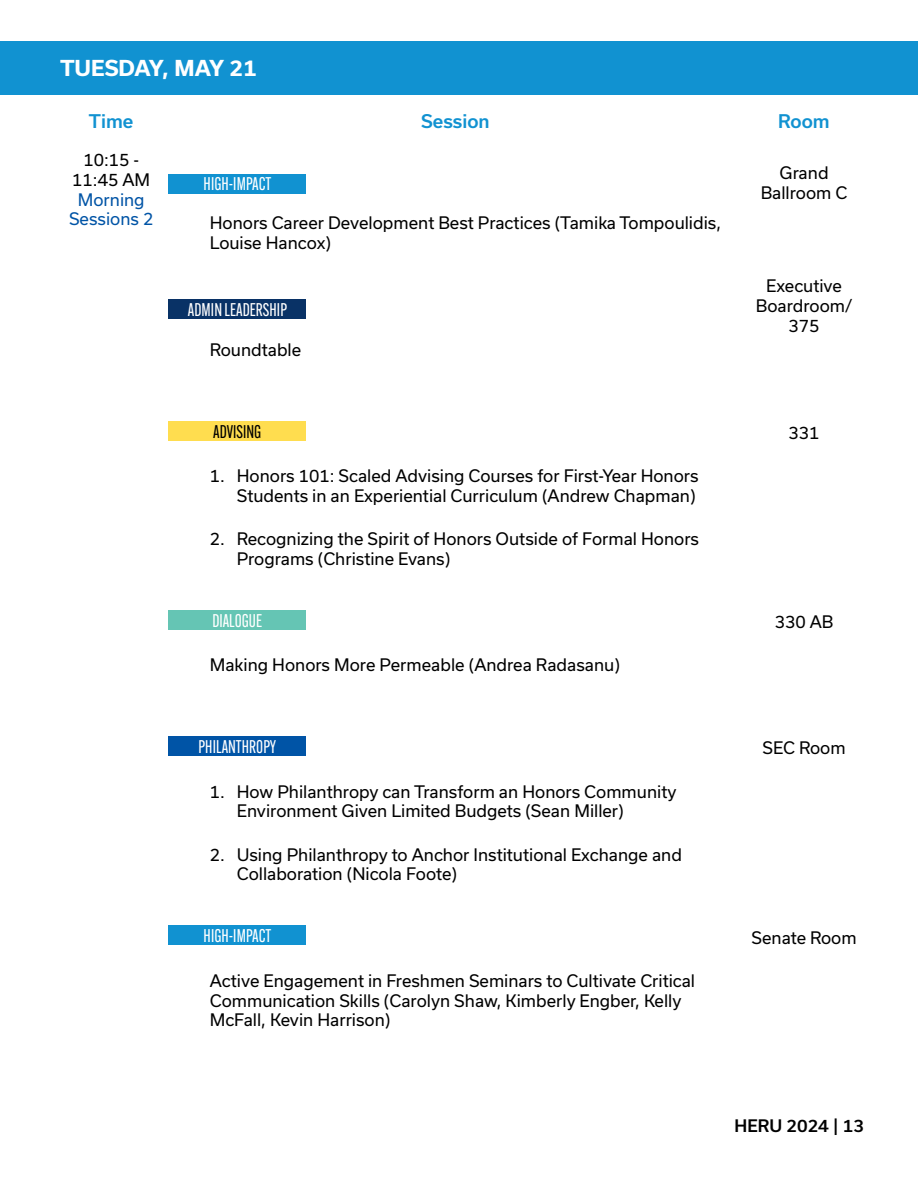
<style>
.page{position:relative;width:918px;height:1188px;background:#fff}
.page>*{position:absolute;margin:0;border:0;box-sizing:border-box;transform-origin:0 0}
.t1{font:700 21px "Usual";color:#fff}
.t2{font:18px "Alternate Gothic Cond ATF";color:#fff}
.t3{font:500 18px "Usual";color:#1192d1}
.t4{font:18px "Alternate Gothic Cond ATF";color:#000}
.t5{font:16.5px/19.8px "Usual";color:#000}
.t6{font:16.5px/19.8px "Usual";color:#0054a6;text-align:center}
.t7{font:500 16.5px "Usual";color:#000}
</style>
<div class="page">
<div style="left:0;top:41px;width:918px;height:53px;background:#1192d1"></div>
<div style="left:168px;top:174px;width:138px;height:19px;background:#1192d1"></div>
<div style="left:168px;top:299px;width:138px;height:20px;background:#093266"></div>
<div style="left:168px;top:421px;width:138px;height:20px;background:#ffdd4f"></div>
<div style="left:168px;top:611px;width:138px;height:19px;background:#65c5b4"></div>
<div style="left:168px;top:736px;width:138px;height:20px;background:#0054a6"></div>
<div style="left:168px;top:925px;width:138px;height:20px;background:#1192d1"></div>
<p class="t1" style="left:60px;top:56px;width:198px">TUESDAY, MAY 21</p>
<p class="t3" style="left:89px;top:110px;width:46px">Time</p>
<p class="t3" style="left:421px;top:110px;width:70px">Session</p>
<p class="t3" style="left:778px;top:110px;width:53px">Room</p>
<p class="t5" style="left:72px;top:150px;width:79px;text-align:center">10:15 -<br>11:45 AM</p>
<p class="t6" style="left:69px;top:189px;width:86px">Morning<br>Sessions 2</p>
<p class="t5" style="left:761px;top:163px;width:88px;text-align:center">Grand<br>Ballroom C</p>
<p class="t2" style="left:204px;top:173px;width:69px">HIGH-IMPACT</p>
<p class="t5" style="left:210px;top:213px;width:513px">Honors Career Development Best Practices (Tamika Tompoulidis,<br>Louise Hancox)</p>
<p class="t2" style="left:188px;top:298px;width:101px">ADMIN LEADERSHIP</p>
<p class="t5" style="left:210px;top:340px;width:93px">Roundtable</p>
<p class="t4" style="left:213px;top:420px;width:50px">ADVISING</p>
<p class="t5" style="left:210px;top:466px;width:490px;text-align:right">1. Honors 101: Scaled Advising Courses for First-Year Honors<br>Students in an Experiential Curriculum (Andrew Chapman)</p>
<p class="t5" style="left:237px;top:529px;width:464px;text-indent:-27px">2. Recognizing the Spirit of Honors Outside of Formal Honors<br>Programs (Christine Evans)</p>
<p class="t2" style="left:212px;top:610px;width:51px">DIALOGUE</p>
<p class="t5" style="left:210px;top:655px;width:412px">Making Honors More Permeable (Andrea Radasanu)</p>
<p class="t2" style="left:199px;top:736px;width:79px">PHILANTHROPY</p>
<p class="t5" style="left:237px;top:781px;width:441px;text-indent:-27px">1. How Philanthropy can Transform an Honors Community<br>Environment Given Limited Budgets (Sean Miller)</p>
<p class="t5" style="left:237px;top:845px;width:447px;text-indent:-27px">2. Using Philanthropy to Anchor Institutional Exchange and<br>Collaboration (Nicola Foote)</p>
<p class="t2" style="left:204px;top:924px;width:69px">HIGH-IMPACT</p>
<p class="t5" style="left:210px;top:971px;width:487px">Active Engagement in Freshmen Seminars to Cultivate Critical<br>Communication Skills (Carolyn Shaw, Kimberly Engber, Kelly<br>McFall, Kevin Harrison)</p>
<p class="t5" style="left:756px;top:276px;width:98px;text-align:center">Executive<br>Boardroom/<br>375</p>
<p class="t5" style="left:789px;top:423px;width:33px">331</p>
<p class="t5" style="left:775px;top:612px;width:60px">330 AB</p>
<p class="t5" style="left:763px;top:738px;width:85px">SEC Room</p>
<p class="t5" style="left:751px;top:927px;width:107px">Senate Room</p>
<p class="t7" style="left:735px;top:1116px;width:131px">HERU 2024 | 13</p>
</div>
